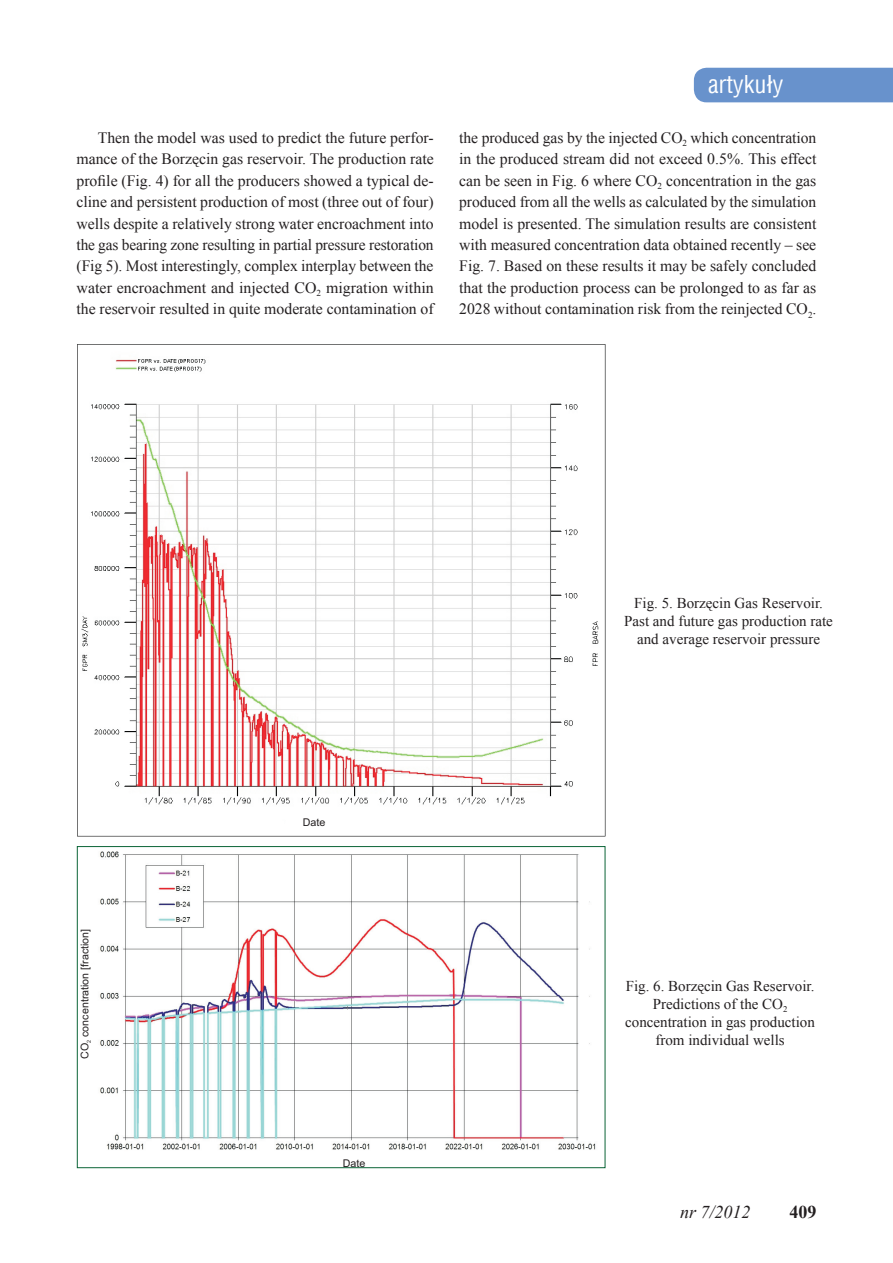
<style>
.page{position:relative;width:893px;height:1263px;background:#fff}
.page>*{position:absolute;margin:0;border:0;box-sizing:border-box;transform-origin:0 0}
.t1{font:24px "Switzerland Condensed";color:#fff}
.t2{font:italic 18px "Times New Roman";color:#231f20}
.t3{font:700 18px "Times New Roman";color:#231f20}
.t4{font:15.75px/21.5px "Times New Roman";color:#231f20;text-align:justify}
.t5{font:15px/18px "Times New Roman";color:#231f20;text-align:center}
.t6{font:10.65px "Arial";color:#231f20}
.t7{font:5.4px "Arial";color:#231f20}
</style>
<div class="page">
<div style="left:694px;top:68px;width:199px;height:34px;background:#6892cc"></div>
<img style="left:77px;top:344px;width:529px;height:492px">
<img style="left:84px;top:851px;width:512px;height:299px">
<h1 class="t1" style="left:708px;top:70px;width:77px">artykuły</h1>
<p class="t4" style="left:77px;top:126px;width:359px;text-indent:21px">Then the model was used to predict the future perfor&shy;mance of the Borzęcin gas reservoir. The production rate profile (Fig. 4) for all the producers showed a typical de&shy;cline and persistent production of most (three out of four) wells despite a relatively strong water encroachment into the gas bearing zone resulting in partial pressure restoration (Fig 5). Most interestingly, complex interplay between the water encroachment and injected CO<sub>2</sub> migration within the reservoir resulted in quite moderate contamination of</p>
<p class="t4" style="left:459px;top:126px;width:359px">the produced gas by the injected CO<sub>2</sub> which concentration in the produced stream did not exceed 0.5%. This effect can be seen in Fig. 6 where CO<sub>2</sub> concentration in the gas produced from all the wells as calculated by the simulation model is presented. The simulation results are consistent with measured concentration data obtained recently – see Fig. 7. Based on these results it may be safely concluded that the production process can be prolonged to as far as 2028 without contamination risk from the reinjected CO<sub>2</sub>.</p>
<p class="t6" style="left:81px;top:1059px;width:131px;rotate:-90deg">CO concentration [fraction]</p>
<p class="t7" style="left:87px;top:1043px;width:4px;rotate:-90deg">2</p>
<p class="t6" style="left:303px;top:816px;width:24px">Date</p>
<p class="t6" style="left:343px;top:1159px;width:24px">Date</p>
<p class="t5" style="left:624px;top:594px;width:210px">Fig. 5. Borzęcin Gas Reservoir.<br>Past and future gas production rate and average reservoir pressure</p>
<p class="t5" style="left:625px;top:976px;width:191px">Fig. 6. Borzęcin Gas Reservoir.<br>Predictions of the CO<sub>2 </sub>concentration in gas production from individual wells</p>
<p class="t2" style="left:680px;top:1200px;width:72px">nr 7/2012</p>
<p class="t3" style="left:789px;top:1199px;width:28px">409</p>
</div>
